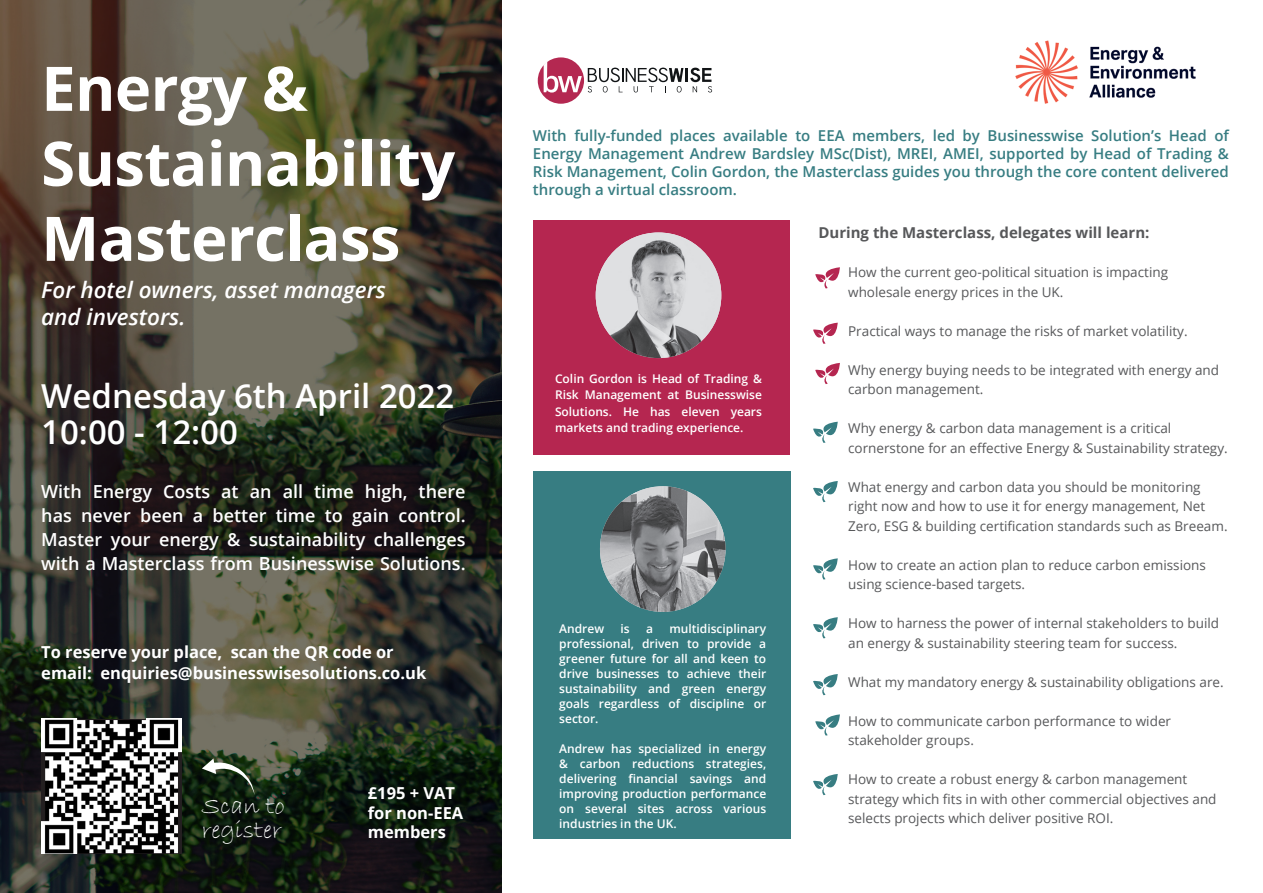
<style>
.page{position:relative;width:1263px;height:893px;background:#fff}
.page>*{position:absolute;margin:0;border:0;box-sizing:border-box;transform-origin:0 0}
.t1{font:700 61.5px/75px "Open Sans";letter-spacing:-.01em;color:#fff}
.t2{font:600 33px "Open Sans";color:#fff}
.t3{font:25.5px/24px "Bradley Hand ITC";color:#fff}
.t4{font:italic 600 22.5px "Open Sans";color:#fff}
.t5{font:600 18px/24px "Open Sans";color:#fff;text-align:justify}
.t6{font:700 16.5px "Open Sans";color:#fff}
.t7{font:600 15px/18px "Open Sans";color:#377d82;text-align:justify}
.t8{font:700 15px "Open Sans";color:#57585a}
.t9{font:13.5px/19.5px "Open Sans";color:#57585a}
.t10{font:600 12px/15px "Open Sans";color:#fff;text-align:justify}
</style>
<div class="page">
<div style="left:533px;top:471px;width:258px;height:368px;background:#377d82"></div>
<svg style="left:0;top:0;width:502px;height:893px;background:#3f3e31"></svg>
<svg style="left:813px;top:422px;width:25px;height:21px"></svg>
<svg style="left:813px;top:481px;width:25px;height:21px"></svg>
<svg style="left:813px;top:558px;width:25px;height:22px"></svg>
<svg style="left:813px;top:617px;width:25px;height:21px"></svg>
<img style="left:41px;top:719px;width:141px;height:134px">
<img style="left:1015px;top:40px;width:181px;height:64px">
<svg style="left:538px;top:57px;width:174px;height:47px"></svg>
<div style="left:533px;top:220px;width:256px;height:235px;background:#b52650"></div>
<img style="left:600px;top:486px;width:125px;height:126px;border-radius:63px">
<svg style="left:813px;top:674px;width:25px;height:21px"></svg>
<svg style="left:815px;top:714px;width:25px;height:22px"></svg>
<svg style="left:813px;top:774px;width:25px;height:21px"></svg>
<svg style="left:202px;top:758px;width:53px;height:37px;background:#3b4c38"></svg>
<img style="left:596px;top:232px;width:125px;height:126px;border-radius:63px">
<svg style="left:815px;top:363px;width:25px;height:21px"></svg>
<svg style="left:813px;top:323px;width:25px;height:21px"></svg>
<svg style="left:815px;top:267px;width:25px;height:22px"></svg>
<p class="t1" style="left:41px;top:49px;width:415px">Energy &amp;<br>Sustainability<br>Masterclass</p>
<p class="t4" style="left:41px;top:275px;width:346px">For hotel owners, asset managers</p>
<p class="t4" style="left:41px;top:302px;width:146px">and investors.</p>
<p class="t2" style="left:41px;top:373px;width:415px">Wednesday 6th April 2022</p>
<p class="t2" style="left:41px;top:409px;width:198px">10:00 - 12:00</p>
<p class="t5" style="left:41px;top:479px;width:426px">With Energy Costs at an all time high, there has never been a better time to gain control.<br>Master your energy &amp; sustainability challenges with a Masterclass from Businesswise Solutions.</p>
<p class="t6" style="left:41px;top:641px;width:354px">To reserve your place, scan the QR code or</p>
<p class="t6" style="left:41px;top:662px;width:386px">email: enquiries@businesswisesolutions.co.uk</p>
<p class="t3" style="left:202px;top:794px;width:85px">Scan to register</p>
<p class="t6" style="left:368px;top:781px;width:89px">£195 + VAT</p>
<p class="t6" style="left:368px;top:801px;width:97px">for non-EEA</p>
<p class="t6" style="left:368px;top:821px;width:80px">members</p>
<p class="t7" style="left:533px;top:126px;width:697px">With fully-funded places available to EEA members, led by Businesswise Solution’s Head of Energy Management Andrew Bardsley MSc(Dist), MREI, AMEI, supported by Head of Trading &amp; Risk Management, Colin Gordon, the Masterclass guides you through the core content delivered through a virtual classroom.</p>
<p class="t8" style="left:818px;top:222px;width:333px">During the Masterclass, delegates will learn:</p>
<p class="t9" style="left:848px;top:262px;width:321px">How the current geo-political situation is impacting wholesale energy prices in the UK.</p>
<p class="t9" style="left:848px;top:321px;width:341px">Practical ways to manage the risks of market volatility.</p>
<p class="t9" style="left:848px;top:360px;width:372px">Why energy buying needs to be integrated with energy and carbon management.</p>
<p class="t9" style="left:848px;top:418px;width:381px">Why energy &amp; carbon data management is a critical cornerstone for an effective Energy &amp; Sustainability strategy.</p>
<p class="t9" style="left:848px;top:477px;width:381px">What energy and carbon data you should be monitoring right now and how to use it for energy management, Net<br>Zero, ESG &amp; building certification standards such as Breeam.</p>
<p class="t9" style="left:848px;top:555px;width:359px">How to create an action plan to reduce carbon emissions using science-based targets.</p>
<p class="t9" style="left:848px;top:613px;width:372px">How to harness the power of internal stakeholders to build an energy &amp; sustainability steering team for success.</p>
<p class="t9" style="left:848px;top:672px;width:377px">What my mandatory energy &amp; sustainability obligations are.</p>
<p class="t9" style="left:848px;top:711px;width:324px">How to communicate carbon performance to wider stakeholder groups.</p>
<p class="t9" style="left:848px;top:769px;width:370px">How to create a robust energy &amp; carbon management strategy which fits in with other commercial objectives and selects projects which deliver positive ROI.</p>
<p class="t10" style="left:555px;top:370px;width:208px;line-height:16.5px">Colin Gordon is Head of Trading &amp; Risk Management at Businesswise Solutions. He has eleven years markets and trading experience.</p>
<p class="t10" style="left:559px;top:621px;width:46px">Andrew</p>
<p class="t10" style="left:620px;top:621px;width:11px">is</p>
<p class="t10" style="left:646px;top:621px;width:8px">a</p>
<p class="t10" style="left:559px;top:621px;width:208px;text-indent:110px">multidisciplinary professional, driven to provide a greener future for all and keen to drive businesses to achieve their sustainability and green energy goals regardless of discipline or sector.</p>
<p class="t10" style="left:559px;top:741px;width:208px">Andrew has specialized in energy &amp; carbon reductions strategies, delivering financial savings and improving production performance on several sites across various industries in the UK.</p>
</div>
